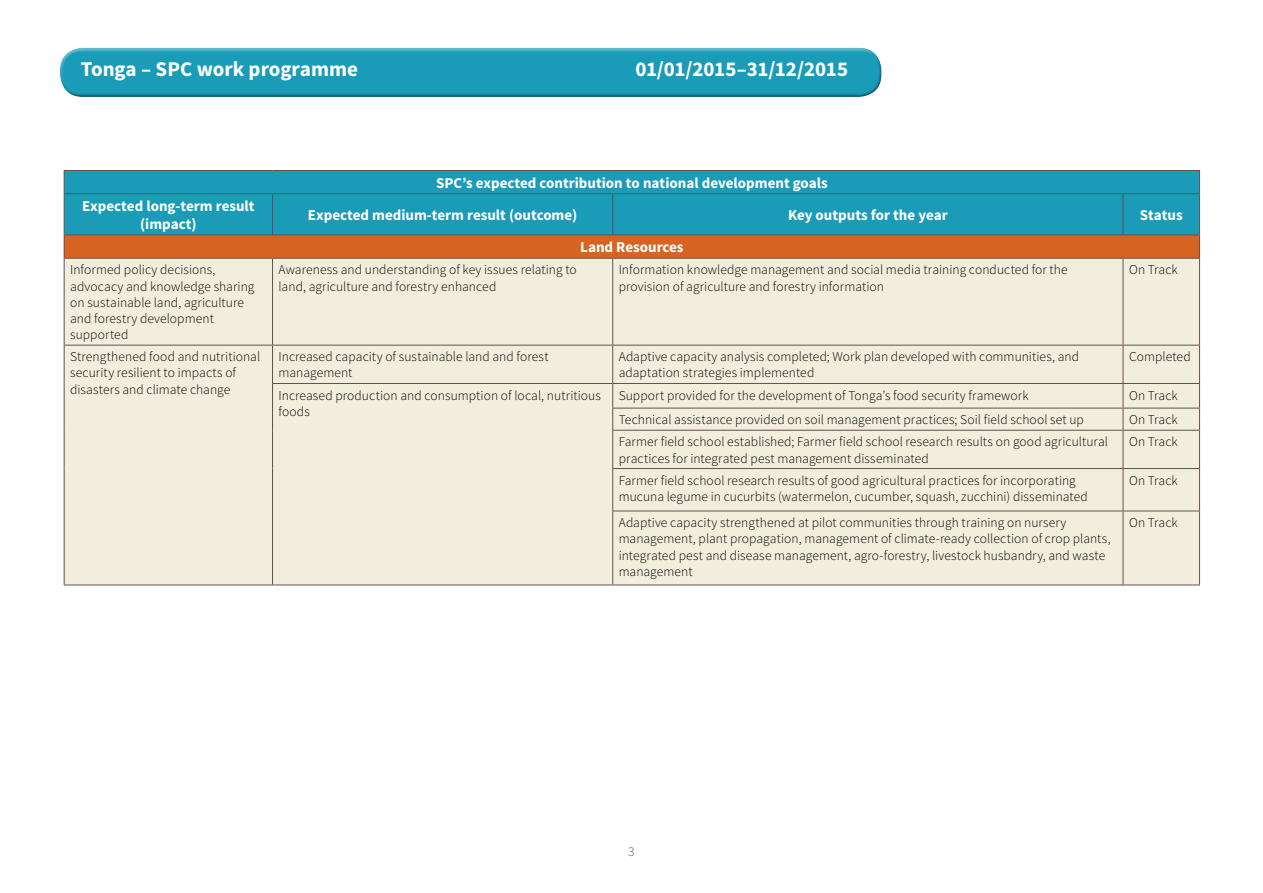
<style>
.page{position:relative;width:1263px;height:893px;background:#fff}
.page>*{position:absolute;margin:0;border:0;box-sizing:border-box;transform-origin:0 0}
.t1{font:700 21px "Source Sans Pro";letter-spacing:-.005em;color:#fff}
.t2{font:700 15px/18px "Source Sans Pro";color:#fff;text-align:center}
.t3{font:300 13.5px/16.2px "Source Sans Pro";letter-spacing:.005em;color:#000}
.t4{font:300 13.5px "Source Sans Pro";color:#575756}
</style>
<div class="page">
<div style="left:60px;top:47px;width:822px;height:41px;background:#fff;opacity:.45"></div>
<div style="left:60px;top:53px;width:822px;height:45px;background:#000;opacity:.45"></div>
<div style="left:65px;top:171px;width:1134px;height:64px;background:#1a9bb8"></div>
<div style="left:64px;top:235px;width:1135px;height:23px;background:#d76521"></div>
<div style="left:65px;top:259px;width:1134px;height:326px;background:#f2eede"></div>
<hr style="left:64px;top:193px;width:209px;height:1px;background:#64504f">
<hr style="left:273px;top:193px;width:340px;height:1px;background:#64504f">
<hr style="left:272px;top:194px;width:1px;height:41px;background:#64504f">
<hr style="left:613px;top:193px;width:510px;height:1px;background:#64504f">
<hr style="left:612px;top:194px;width:1px;height:41px;background:#64504f">
<hr style="left:272px;top:259px;width:1px;height:86px;background:#64504f">
<hr style="left:612px;top:259px;width:1px;height:86px;background:#64504f">
<hr style="left:1123px;top:259px;width:1px;height:86px;background:#64504f">
<hr style="left:64px;top:345px;width:209px;height:1px;background:#64504f">
<hr style="left:273px;top:345px;width:340px;height:1px;background:#64504f">
<hr style="left:272px;top:346px;width:1px;height:37px;background:#64504f">
<hr style="left:613px;top:345px;width:510px;height:1px;background:#64504f">
<hr style="left:612px;top:346px;width:1px;height:37px;background:#64504f">
<hr style="left:1123px;top:345px;width:77px;height:1px;background:#64504f">
<hr style="left:1123px;top:346px;width:1px;height:37px;background:#64504f">
<hr style="left:272px;top:383px;width:341px;height:1px;background:#64504f">
<hr style="left:613px;top:383px;width:510px;height:1px;background:#64504f">
<hr style="left:1123px;top:383px;width:77px;height:1px;background:#64504f">
<svg style="left:272px;top:384px;width:1px;height:46px"></svg>
<hr style="left:612px;top:408px;width:511px;height:1px;background:#64504f">
<svg style="left:612px;top:384px;width:1px;height:46px"></svg>
<hr style="left:1123px;top:408px;width:77px;height:1px;background:#64504f">
<svg style="left:1123px;top:384px;width:1px;height:46px"></svg>
<hr style="left:272px;top:430px;width:1px;height:39px;background:#64504f">
<hr style="left:612px;top:430px;width:511px;height:1px;background:#64504f">
<hr style="left:612px;top:431px;width:1px;height:37px;background:#64504f">
<hr style="left:1123px;top:430px;width:77px;height:1px;background:#64504f">
<hr style="left:1123px;top:431px;width:1px;height:37px;background:#64504f">
<hr style="left:272px;top:469px;width:1px;height:42px;background:#64504f">
<hr style="left:612px;top:468px;width:511px;height:1px;background:#64504f">
<hr style="left:612px;top:469px;width:1px;height:42px;background:#64504f">
<hr style="left:1123px;top:468px;width:77px;height:1px;background:#64504f">
<hr style="left:1123px;top:469px;width:1px;height:42px;background:#64504f">
<hr style="left:272px;top:511px;width:1px;height:74px;background:#64504f">
<hr style="left:612px;top:511px;width:511px;height:1px;background:#64504f">
<hr style="left:612px;top:511px;width:1px;height:74px;background:#64504f">
<hr style="left:1123px;top:511px;width:77px;height:1px;background:#64504f">
<hr style="left:1123px;top:511px;width:1px;height:74px;background:#64504f">
<hr style="left:1123px;top:193px;width:77px;height:1px;background:#64504f">
<hr style="left:1123px;top:194px;width:1px;height:41px;background:#64504f">
<hr style="left:64px;top:170px;width:209px;height:1px;background:#64504f">
<svg style="left:64px;top:171px;width:1px;height:22px"></svg>
<hr style="left:273px;top:170px;width:340px;height:1px;background:#64504f">
<hr style="left:613px;top:170px;width:510px;height:1px;background:#64504f">
<hr style="left:1123px;top:170px;width:77px;height:1px;background:#64504f">
<svg style="left:1199px;top:171px;width:1px;height:22px"></svg>
<hr style="left:64px;top:194px;width:1px;height:41px;background:#64504f">
<hr style="left:1199px;top:194px;width:1px;height:41px;background:#64504f">
<hr style="left:64px;top:585px;width:209px;height:1px;background:#64504f">
<hr style="left:273px;top:585px;width:340px;height:1px;background:#64504f">
<hr style="left:613px;top:585px;width:510px;height:1px;background:#64504f">
<hr style="left:1123px;top:585px;width:77px;height:1px;background:#64504f">
<hr style="left:64px;top:259px;width:1px;height:86px;background:#64504f">
<hr style="left:1199px;top:259px;width:1px;height:86px;background:#64504f">
<hr style="left:64px;top:346px;width:1px;height:37px;background:#64504f">
<hr style="left:1199px;top:346px;width:1px;height:37px;background:#64504f">
<svg style="left:64px;top:383px;width:1px;height:47px"></svg>
<svg style="left:1199px;top:384px;width:1px;height:46px"></svg>
<hr style="left:64px;top:430px;width:1px;height:39px;background:#64504f">
<hr style="left:1199px;top:431px;width:1px;height:37px;background:#64504f">
<hr style="left:64px;top:469px;width:1px;height:42px;background:#64504f">
<hr style="left:1199px;top:469px;width:1px;height:42px;background:#64504f">
<hr style="left:64px;top:511px;width:1px;height:74px;background:#64504f">
<hr style="left:1199px;top:511px;width:1px;height:74px;background:#64504f">
<hr style="left:64px;top:235px;width:209px;height:1px;background:#64504f">
<hr style="left:273px;top:235px;width:340px;height:1px;background:#64504f">
<hr style="left:613px;top:235px;width:510px;height:1px;background:#64504f">
<hr style="left:1123px;top:235px;width:77px;height:1px;background:#64504f">
<svg style="left:64px;top:235px;width:1px;height:23px"></svg>
<svg style="left:1199px;top:235px;width:1px;height:23px"></svg>
<hr style="left:64px;top:258px;width:209px;height:1px;background:#64504f">
<hr style="left:273px;top:258px;width:340px;height:1px;background:#64504f">
<hr style="left:613px;top:258px;width:510px;height:1px;background:#64504f">
<hr style="left:1123px;top:258px;width:77px;height:1px;background:#64504f">
<h1 class="t1" style="left:81px;top:56px;width:279px">Tonga – SPC work programme</h1>
<h1 class="t1" style="left:635px;top:56px;width:214px">01/01/2015–31/12/2015</h1>
<p class="t2" style="left:436px;top:174px;width:393px">SPC’s expected contribution to national development goals</p>
<p class="t2" style="left:82px;top:198px;width:174px">Expected long-term result (impact)</p>
<p class="t2" style="left:308px;top:207px;width:271px">Expected medium-term result (outcome)</p>
<p class="t2" style="left:788px;top:207px;width:161px">Key outputs for the year</p>
<p class="t2" style="left:1140px;top:207px;width:44px">Status</p>
<p class="t2" style="left:580px;top:239px;width:105px">Land Resources</p>
<p class="t3" style="left:70px;top:262px;width:186px">Informed policy decisions, advocacy and knowledge sharing on sustainable land, agriculture and forestry development supported</p>
<p class="t3" style="left:279px;top:262px;width:300px">Awareness and understanding of key issues relating to land, agriculture and forestry enhanced</p>
<p class="t3" style="left:619px;top:262px;width:450px">Information knowledge management and social media training conducted for the provision of agriculture and forestry information</p>
<p class="t3" style="left:1129px;top:262px;width:50px">On Track</p>
<p class="t3" style="left:70px;top:349px;width:192px">Strengthened food and nutritional security resilient to impacts of disasters and climate change</p>
<p class="t3" style="left:279px;top:349px;width:272px">Increased capacity of sustainable land and forest management</p>
<p class="t3" style="left:619px;top:349px;width:462px">Adaptive capacity analysis completed; Work plan developed with communities, and adaptation strategies implemented</p>
<p class="t3" style="left:1129px;top:349px;width:63px">Completed</p>
<p class="t3" style="left:279px;top:387px;width:324px">Increased production and consumption of local, nutritious foods</p>
<p class="t3" style="left:619px;top:387px;width:411px">Support provided for the development of Tonga’s food security framework</p>
<p class="t3" style="left:1129px;top:387px;width:50px">On Track</p>
<p class="t3" style="left:619px;top:412px;width:467px">Technical assistance provided on soil management practices; Soil field school set up</p>
<p class="t3" style="left:1129px;top:412px;width:50px">On Track</p>
<p class="t3" style="left:619px;top:434px;width:491px">Farmer field school established; Farmer field school research results on good agricultural practices for integrated pest management disseminated</p>
<p class="t3" style="left:1129px;top:434px;width:50px">On Track</p>
<p class="t3" style="left:619px;top:472px;width:471px">Farmer field school research results of good agricultural practices for incorporating mucuna legume in cucurbits (watermelon, cucumber, squash, zucchini) disseminated</p>
<p class="t3" style="left:1129px;top:472px;width:50px">On Track</p>
<p class="t3" style="left:619px;top:515px;width:493px">Adaptive capacity strengthened at pilot communities through training on nursery management, plant propagation, management of climate-ready collection of crop plants, integrated pest and disease management, agro-forestry, livestock husbandry, and waste management</p>
<p class="t3" style="left:1129px;top:515px;width:50px">On Track</p>
<p class="t4" style="left:628px;top:844px;width:8px">3</p>
</div>
